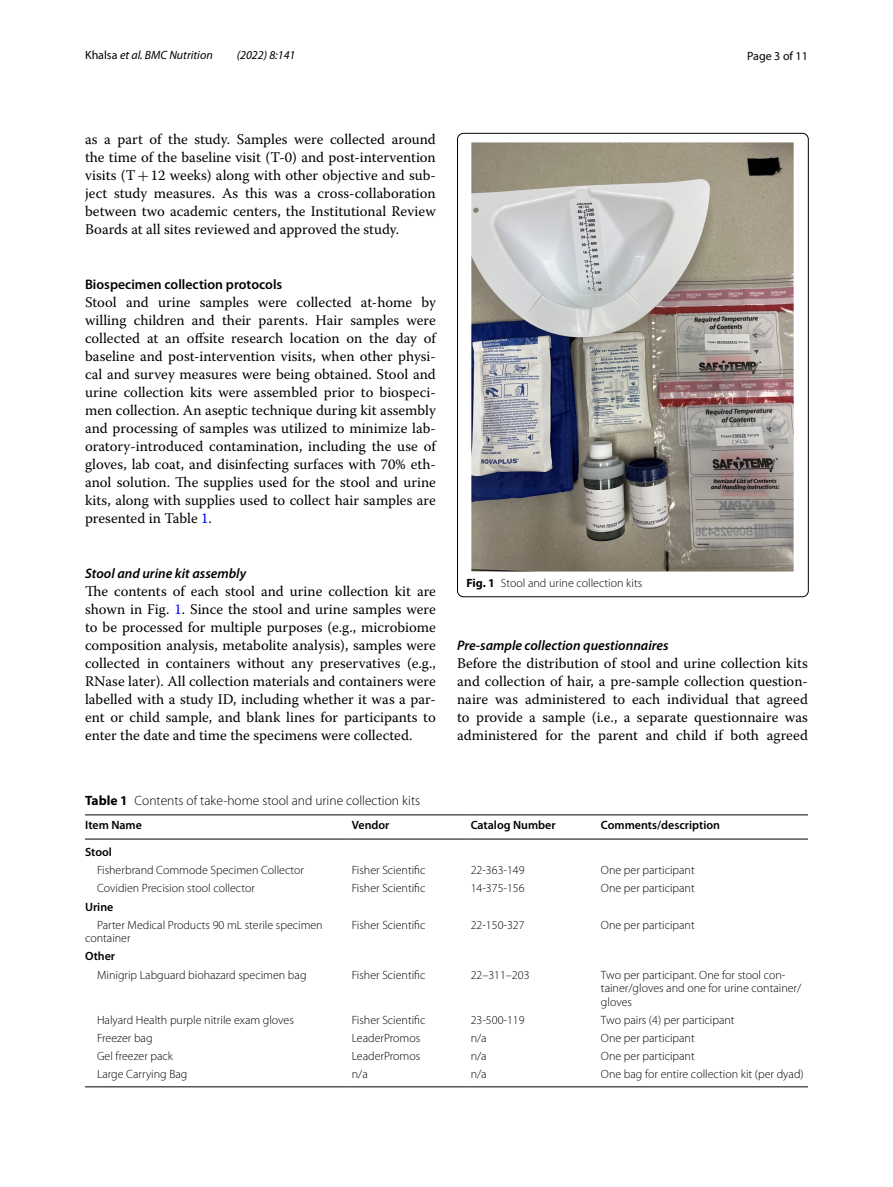
<style>
.page{position:relative;width:893px;height:1187px;background:#fff}
.page>*{position:absolute;margin:0;border:0;box-sizing:border-box;transform-origin:0 0}
.t1{font:14.7px/18px "Warnock Pro";color:#000;text-align:justify}
.t2{font:italic 600 13.8px "Myriad Pro";color:#000}
.t3{font:600 13.8px "Myriad Pro";color:#000}
.t4{font:300 13.5px "Myriad Pro";color:#000}
.t5{font:300 12px/13.5px "Myriad Pro";color:#000}
.t6{font:600 12px "Myriad Pro";color:#000}
.t7{font:italic 12px "Myriad Pro";color:#000}
.t8{font:12px "Myriad Pro";color:#000}
.s1{font-style:normal}
.s2{font-family:"MTSY"}
.s3{color:#00f}
.s4{font-weight:700}
</style>
<div class="page">
<hr style="left:85px;top:814px;width:267px;height:1px;background:#000">
<hr style="left:85px;top:838px;width:267px;height:1px;background:#000">
<hr style="left:352px;top:814px;width:119px;height:1px;background:#000">
<hr style="left:352px;top:838px;width:119px;height:1px;background:#000">
<hr style="left:471px;top:814px;width:130px;height:1px;background:#000">
<hr style="left:471px;top:838px;width:130px;height:1px;background:#000">
<hr style="left:601px;top:814px;width:207px;height:1px;background:#000">
<hr style="left:601px;top:838px;width:207px;height:1px;background:#000">
<hr style="left:85px;top:1086px;width:267px;height:1px;background:#000">
<hr style="left:352px;top:1086px;width:119px;height:1px;background:#000">
<hr style="left:471px;top:1086px;width:130px;height:1px;background:#000">
<hr style="left:601px;top:1086px;width:207px;height:1px;background:#000">
<img style="left:472px;top:142px;width:322px;height:429px">
<p class="t7" style="left:85px;top:48px;width:129px"><span class="s1">Khalsa</span> et al. BMC Nutrition</p>
<p class="t7" style="left:237px;top:48px;width:60px">(2022) 8:141</p>
<p class="t8" style="left:747px;top:48px;width:62px">Page 3 of 11</p>
<p class="t1" style="left:85px;top:130px;width:352px">as a part of the study. Samples were collected around the time of the baseline visit (T-0) and post-intervention visits (T<span class="s2">+</span>12 weeks) along with other objective and sub&shy;ject study measures. As this was a cross-collaboration between two academic centers, the Institutional Review Boards at all sites reviewed and approved the study.</p>
<p class="t3" style="left:85px;top:275px;width:199px">Biospecimen collection protocols</p>
<p class="t1" style="left:85px;top:292px;width:352px">Stool and urine samples were collected at-home by willing children and their parents. Hair samples were collected at an offsite research location on the day of baseline and post-intervention visits, when other physi&shy;cal and survey measures were being obtained. Stool and urine collection kits were assembled prior to biospeci&shy;men collection. An aseptic technique during kit assembly and processing of samples was utilized to minimize lab&shy;oratory-introduced contamination, including the use of gloves, lab coat, and disinfecting surfaces with 70% eth&shy;anol solution. The supplies used for the stool and urine kits, along with supplies used to collect hair samples are presented in Table <span class="s3">1</span>.</p>
<p class="t2" style="left:85px;top:564px;width:163px">Stool and urine kit assembly</p>
<p class="t1" style="left:85px;top:581px;width:352px">The contents of each stool and urine collection kit are shown in Fig. <span class="s3">1</span>. Since the stool and urine samples were to be processed for multiple purposes (e.g., microbiome composition analysis, metabolite analysis), samples were collected in containers without any preservatives (e.g., RNase later). All collection materials and containers were labelled with a study ID, including whether it was a par&shy;ent or child sample, and blank lines for participants to enter the date and time the specimens were collected.</p>
<p class="t5" style="left:466px;top:576px;width:177px"><span class="s4">Fig. 1</span> Stool and urine collection kits</p>
<p class="t2" style="left:457px;top:636px;width:213px">Pre‑sample collection questionnaires</p>
<p class="t1" style="left:457px;top:654px;width:352px">Before the distribution of stool and urine collection kits and collection of hair, a pre-sample collection question&shy;naire was administered to each individual that agreed to provide a sample (i.e., a separate questionnaire was administered for the parent and child if both agreed</p>
<p class="t4" style="left:85px;top:793px;width:337px"><span class="s4">Table 1</span> Contents of take-home stool and urine collection kits</p>
<p class="t6" style="left:85px;top:817px;width:58px">Item Name</p>
<p class="t6" style="left:352px;top:817px;width:39px">Vendor</p>
<p class="t6" style="left:471px;top:817px;width:87px">Catalog Number</p>
<p class="t6" style="left:601px;top:817px;width:121px">Comments/description</p>
<p class="t6" style="left:85px;top:844px;width:28px">Stool</p>
<p class="t5" style="left:97px;top:863px;width:209px">Fisherbrand Commode Specimen Collector</p>
<p class="t5" style="left:352px;top:863px;width:75px">Fisher Scientific</p>
<p class="t5" style="left:471px;top:863px;width:55px">22-363-149</p>
<p class="t5" style="left:601px;top:863px;width:95px">One per participant</p>
<p class="t5" style="left:97px;top:881px;width:159px">Covidien Precision stool collector</p>
<p class="t5" style="left:352px;top:881px;width:75px">Fisher Scientific</p>
<p class="t5" style="left:471px;top:881px;width:55px">14-375-156</p>
<p class="t5" style="left:601px;top:881px;width:95px">One per participant</p>
<p class="t6" style="left:85px;top:898px;width:30px">Urine</p>
<p class="t5" style="left:85px;top:918px;width:239px;text-indent:12px">Parter Medical Products 90 mL sterile specimen container</p>
<p class="t5" style="left:352px;top:918px;width:75px">Fisher Scientific</p>
<p class="t5" style="left:471px;top:918px;width:55px">22-150-327</p>
<p class="t5" style="left:601px;top:918px;width:95px">One per participant</p>
<p class="t6" style="left:85px;top:948px;width:32px">Other</p>
<p class="t5" style="left:97px;top:967px;width:211px">Minigrip Labguard biohazard specimen bag</p>
<p class="t5" style="left:352px;top:967px;width:75px">Fisher Scientific</p>
<p class="t5" style="left:471px;top:967px;width:60px">22–311–203</p>
<p class="t5" style="left:601px;top:967px;width:202px">Two per participant. One for stool con&shy;tainer/gloves and one for urine container/ gloves</p>
<p class="t5" style="left:97px;top:1013px;width:198px">Halyard Health purple nitrile exam gloves</p>
<p class="t5" style="left:352px;top:1013px;width:75px">Fisher Scientific</p>
<p class="t5" style="left:471px;top:1013px;width:55px">23-500-119</p>
<p class="t5" style="left:601px;top:1013px;width:135px">Two pairs (4) per participant</p>
<p class="t5" style="left:97px;top:1031px;width:57px">Freezer bag</p>
<p class="t5" style="left:352px;top:1031px;width:70px">LeaderPromos</p>
<p class="t5" style="left:471px;top:1031px;width:18px">n/a</p>
<p class="t5" style="left:601px;top:1031px;width:95px">One per participant</p>
<p class="t5" style="left:97px;top:1049px;width:77px">Gel freezer pack</p>
<p class="t5" style="left:352px;top:1049px;width:70px">LeaderPromos</p>
<p class="t5" style="left:471px;top:1049px;width:18px">n/a</p>
<p class="t5" style="left:601px;top:1049px;width:95px">One per participant</p>
<p class="t5" style="left:97px;top:1067px;width:92px">Large Carrying Bag</p>
<p class="t5" style="left:352px;top:1067px;width:18px">n/a</p>
<p class="t5" style="left:471px;top:1067px;width:18px">n/a</p>
<p class="t5" style="left:601px;top:1067px;width:204px">One bag for entire collection kit (per dyad)</p>
</div>
